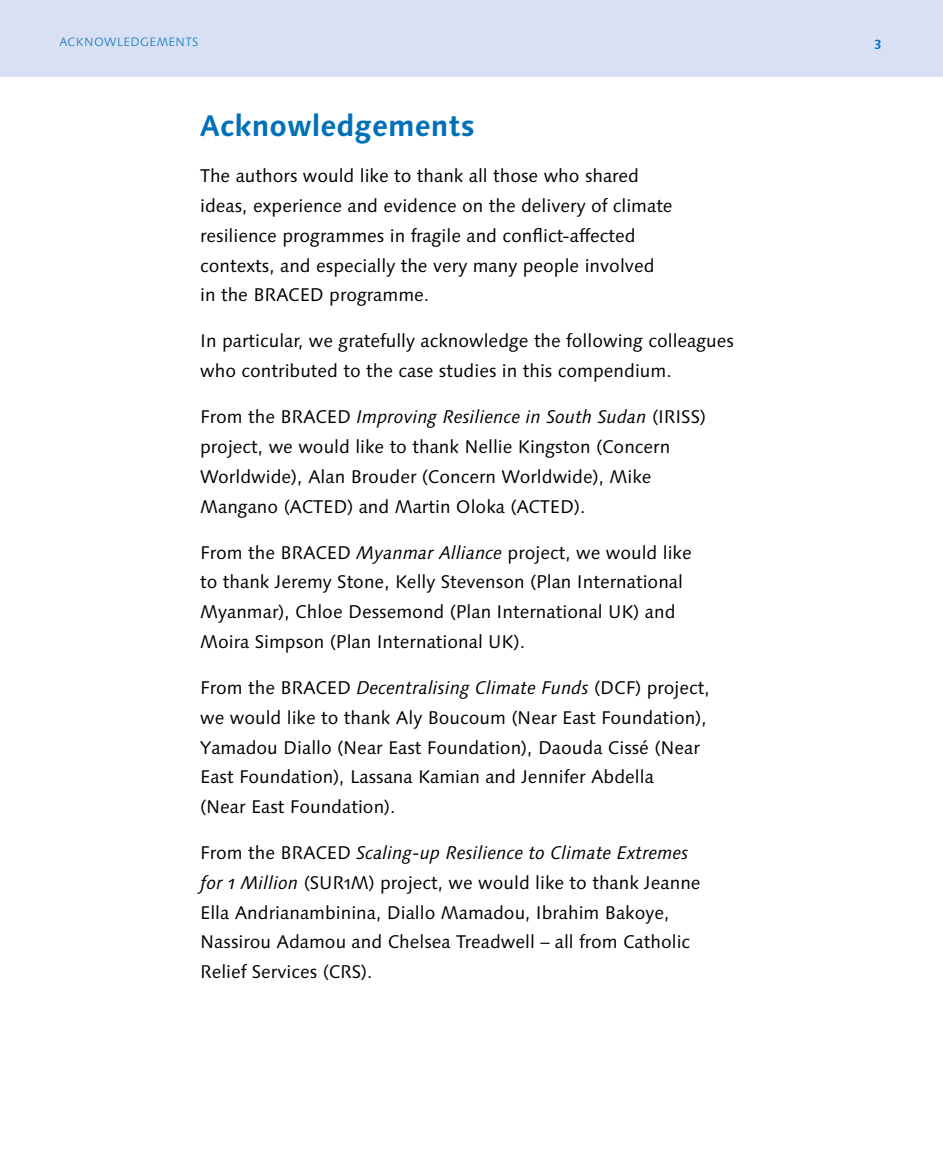
<style>
.page{position:relative;width:943px;height:1176px;background:#fff}
.page>*{position:absolute;margin:0;border:0;box-sizing:border-box;transform-origin:0 0}
.t1{font:700 29.75px "Linotype Syntax Os F";color:#0071b9}
.t2{font:18.38px/29.8px "Linotype Syntax Os F";color:#000}
.t3{font:700 13.12px "Linotype Syntax Os F";color:#0071b9}
.t4{font:300 12.08px "Linotype Syntax Os F";letter-spacing:.03em;color:#0071b9}
.s1{font-style:italic}
</style>
<div class="page">
<div style="left:0;top:0;width:943px;height:76px;background:#d9e0f3"></div>
<p class="t4" style="left:60px;top:35px;width:140px">ACKNOWLEDGEMENTS</p>
<p class="t3" style="left:874px;top:34px;width:8px">3</p>
<h1 class="t1" style="left:200px;top:107px;width:276px">Acknowledgements</h1>
<p class="t2" style="left:200px;top:161px;width:474px">The authors would like to thank all those who shared ideas, experience and evidence on the delivery of climate resilience programmes in fragile and conflict-affected contexts, and especially the very many people involved in the BRACED programme.</p>
<p class="t2" style="left:200px;top:326px;width:535px">In particular, we gratefully acknowledge the following colleagues who contributed to the case studies in this compendium.</p>
<p class="t2" style="left:200px;top:402px;width:507px">From the BRACED <span class="s1">Improving Resilience in South Sudan</span> (IRISS) project, we would like to thank Nellie Kingston (Concern Worldwide), Alan Brouder (Concern Worldwide), Mike Mangano (ACTED) and Martin Oloka (ACTED).</p>
<p class="t2" style="left:200px;top:538px;width:493px">From the BRACED <span class="s1">Myanmar Alliance</span> project, we would like to thank Jeremy Stone, Kelly Stevenson (Plan International Myanmar), Chloe Dessemond (Plan International UK) and Moira Simpson (Plan International UK).</p>
<p class="t2" style="left:200px;top:673px;width:511px">From the BRACED <span class="s1">Decentralising Climate Funds</span> (DCF) project, we would like to thank Aly Boucoum (Near East Foundation), Yamadou Diallo (Near East Foundation), Daouda Cissé (Near East Foundation), Lassana Kamian and Jennifer Abdella<br>(Near East Foundation).</p>
<p class="t2" style="left:200px;top:838px;width:502px">From the BRACED <span class="s1">Scaling-up Resilience to Climate Extremes for 1 Million</span> (SUR1M) project, we would like to thank Jeanne Ella Andrianambinina, Diallo Mamadou, Ibrahim Bakoye, Nassirou Adamou and Chelsea Treadwell – all from Catholic Relief Services (CRS).</p>
</div>
